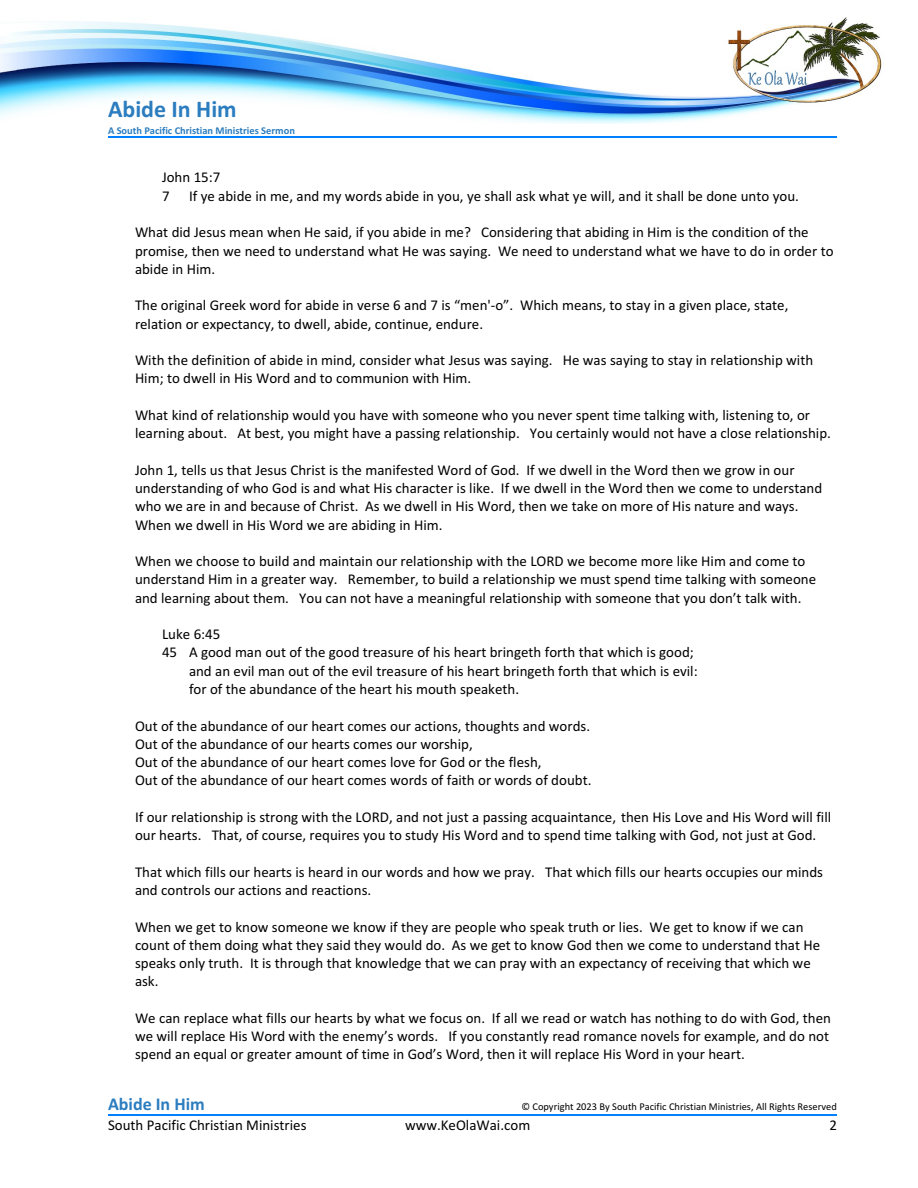
<style>
.page{position:relative;width:918px;height:1188px;background:#fff}
.page>*{position:absolute;margin:0;border:0;box-sizing:border-box;transform-origin:0 0}
.t1{font:700 24px "Calibri";color:#2b7dbf}
.t2{font:700 18px "Calibri";color:#2b7dbf}
.t3{font:15px/18.3px "Calibri";color:#000}
.t4{font:10.5px "Calibri";color:#000}
.t5{font:700 10.5px "Calibri";color:#2b7dbf}
</style>
<div class="page">
<img style="left:0;top:17px;width:882px;height:106px">
<hr style="left:108px;top:136px;width:729px;height:2px;background:#0080ff">
<hr style="left:108px;top:1114px;width:729px;height:2px;background:#0080ff">
<h1 class="t1" style="left:108px;top:99px;width:130px">Abide In Him</h1>
<p class="t5" style="left:108px;top:126px;width:188px">A South Pacific Christian Ministries Sermon</p>
<p class="t3" style="left:162px;top:170px;width:60px">John 15:7<br>7</p>
<p class="t3" style="left:189px;top:188px;width:611px">If ye abide in me, and my words abide in you, ye shall ask what ye will, and it shall be done unto you.</p>
<p class="t3" style="left:135px;top:224px;width:700px">What did Jesus mean when He said, if you abide in me? Considering that abiding in Him is the condition of the promise, then we need to understand what He was saying. We need to understand what we have to do in order to abide in Him.</p>
<p class="t3" style="left:135px;top:297px;width:655px">The original Greek word for abide in verse 6 and 7 is “men'-o”. Which means, to stay in a given place, state, relation or expectancy, to dwell, abide, continue, endure.</p>
<p class="t3" style="left:135px;top:352px;width:680px">With the definition of abide in mind, consider what Jesus was saying. He was saying to stay in relationship with<br>Him; to dwell in His Word and to communion with Him.</p>
<p class="t3" style="left:135px;top:407px;width:697px">What kind of relationship would you have with someone who you never spent time talking with, listening to, or learning about. At best, you might have a passing relationship. You certainly would not have a close relationship.</p>
<p class="t3" style="left:135px;top:462px;width:689px">John 1, tells us that Jesus Christ is the manifested Word of God. If we dwell in the Word then we grow in our understanding of who God is and what His character is like. If we dwell in the Word then we come to understand who we are in and because of Christ. As we dwell in His Word, then we take on more of His nature and ways.<br>When we dwell in His Word we are abiding in Him.</p>
<p class="t3" style="left:135px;top:553px;width:683px">When we choose to build and maintain our relationship with the LORD we become more like Him and come to understand Him in a greater way. Remember, to build a relationship we must spend time talking with someone and learning about them. You can not have a meaningful relationship with someone that you don’t talk with.</p>
<p class="t3" style="left:162px;top:626px;width:60px">Luke 6:45</p>
<p class="t3" style="left:162px;top:645px;width:533px">45 A good man out of the good treasure of his heart bringeth forth that which is good;</p>
<p class="t3" style="left:189px;top:663px;width:510px">and an evil man out of the evil treasure of his heart bringeth forth that which is evil:</p>
<p class="t3" style="left:189px;top:681px;width:332px">for of the abundance of the heart his mouth speaketh.</p>
<p class="t3" style="left:135px;top:718px;width:458px">Out of the abundance of our heart comes our actions, thoughts and words.<br>Out of the abundance of our hearts comes our worship,<br>Out of the abundance of our heart comes love for God or the flesh,<br>Out of the abundance of our heart comes words of faith or words of doubt.</p>
<p class="t3" style="left:135px;top:809px;width:698px">If our relationship is strong with the LORD, and not just a passing acquaintance, then His Love and His Word will fill our hearts. That, of course, requires you to study His Word and to spend time talking with God, not just at God.</p>
<p class="t3" style="left:135px;top:864px;width:690px">That which fills our hearts is heard in our words and how we pray. That which fills our hearts occupies our minds and controls our actions and reactions.</p>
<p class="t3" style="left:135px;top:919px;width:687px">When we get to know someone we know if they are people who speak truth or lies. We get to know if we can count of them doing what they said they would do. As we get to know God then we come to understand that He speaks only truth. It is through that knowledge that we can pray with an expectancy of receiving that which we ask.</p>
<p class="t3" style="left:135px;top:1010px;width:698px">We can replace what fills our hearts by what we focus on. If all we read or watch has nothing to do with God, then we will replace His Word with the enemy’s words. If you constantly read romance novels for example, and do not spend an equal or greater amount of time in God’s Word, then it will replace His Word in your heart.</p>
<p class="t2" style="left:108px;top:1096px;width:98px">Abide In Him</p>
<p class="t4" style="left:521px;top:1102px;width:317px">© Copyright 2023 By South Pacific Christian Ministries, All Rights Reserved</p>
<p class="t3" style="left:108px;top:1117px;width:200px">South Pacific Christian Ministries</p>
<p class="t3" style="left:405px;top:1117px;width:127px">www.KeOlaWai.com</p>
<p class="t3" style="left:829px;top:1117px;width:9px">2</p>
</div>
